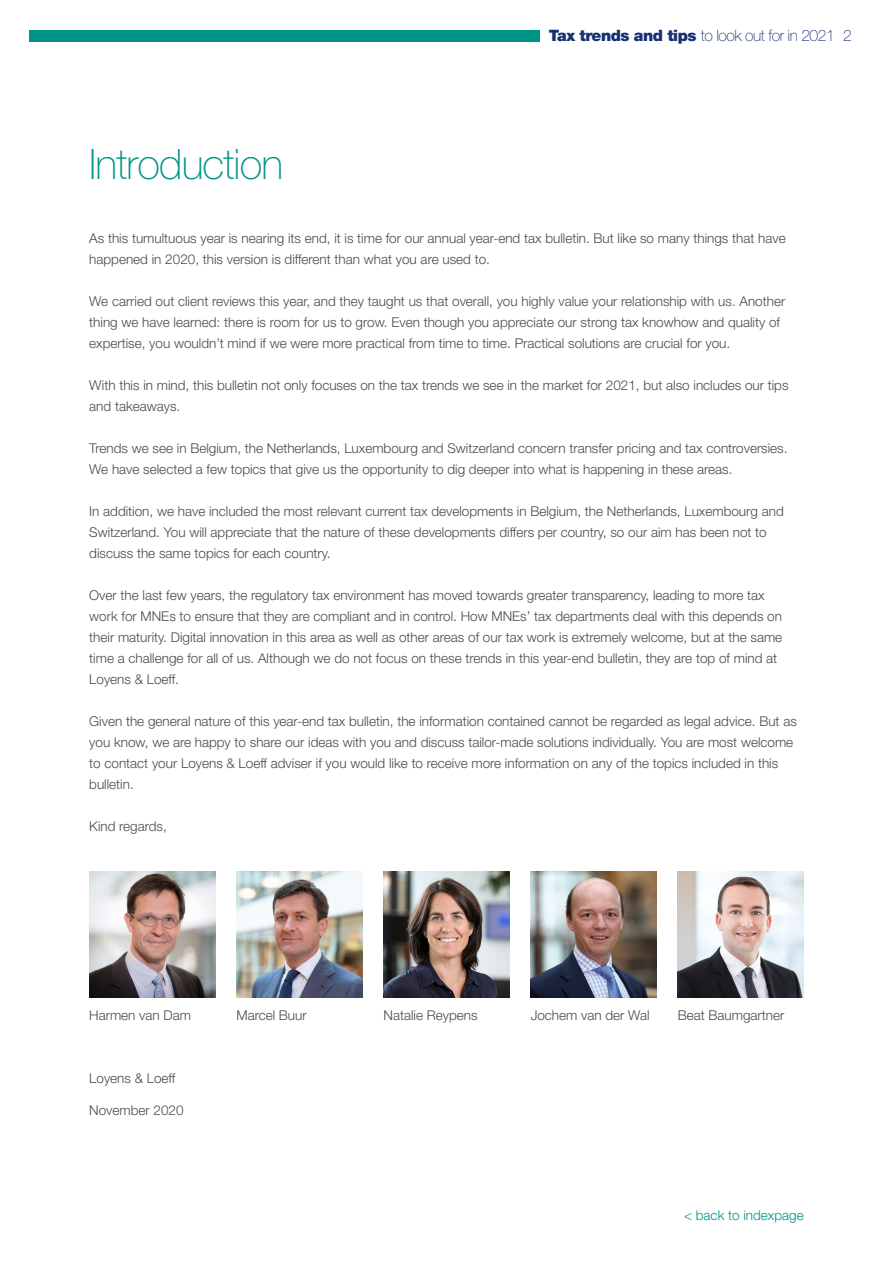
<style>
.page{position:relative;width:893px;height:1263px;background:#fff}
.page>*{position:absolute;margin:0;border:0;box-sizing:border-box;transform-origin:0 0}
.t1{font:100 42px "Helvetica Neue LT Pro";letter-spacing:-.02em;color:#009486}
.t2{font:100 15.75px "Helvetica Neue LT Pro";letter-spacing:-.03em;color:#163072}
.t3{font:300 13.5px/21px "Helvetica Neue LT Pro";color:#4a4a49}
.t4{font:300 13.5px "Helvetica Neue LT Pro";color:#009486}
.s1{font-weight:900}
</style>
<div class="page">
<div style="left:30px;top:30px;width:510px;height:11px;background:#009486"></div>
<img style="left:89px;top:872px;width:126px;height:125px">
<img style="left:236px;top:872px;width:126px;height:126px">
<img style="left:384px;top:872px;width:125px;height:125px">
<img style="left:531px;top:872px;width:126px;height:125px">
<img style="left:678px;top:872px;width:126px;height:126px">
<h1 class="t1" style="left:89px;top:140px;width:196px">Introduction</h1>
<p class="t2" style="left:549px;top:27px;width:304px"><span class="s1">Tax trends and tips</span> to look out for in 2021 2</p>
<p class="t3" style="left:89px;top:227px;width:698px">As this tumultuous year is nearing its end, it is time for our annual year-end tax bulletin. But like so many things that have happened in 2020, this version is different than what you are used to.</p>
<p class="t3" style="left:89px;top:290px;width:697px">We carried out client reviews this year, and they taught us that overall, you highly value your relationship with us. Another thing we have learned: there is room for us to grow. Even though you appreciate our strong tax knowhow and quality of expertise, you wouldn’t mind if we were more practical from time to time. Practical solutions are crucial for you.</p>
<p class="t3" style="left:89px;top:374px;width:701px">With this in mind, this bulletin not only focuses on the tax trends we see in the market for 2021, but also includes our tips and takeaways.</p>
<p class="t3" style="left:89px;top:437px;width:700px">Trends we see in Belgium, the Netherlands, Luxembourg and Switzerland concern transfer pricing and tax controversies.<br>We have selected a few topics that give us the opportunity to dig deeper into what is happening in these areas.</p>
<p class="t3" style="left:89px;top:500px;width:696px">In addition, we have included the most relevant current tax developments in Belgium, the Netherlands, Luxembourg and<br>Switzerland. You will appreciate that the nature of these developments differs per country, so our aim has been not to discuss the same topics for each country.</p>
<p class="t3" style="left:89px;top:584px;width:694px">Over the last few years, the regulatory tax environment has moved towards greater transparency, leading to more tax work for MNEs to ensure that they are compliant and in control. How MNEs’ tax departments deal with this depends on their maturity. Digital innovation in this area as well as other areas of our tax work is extremely welcome, but at the same time a challenge for all of us. Although we do not focus on these trends in this year-end bulletin, they are top of mind at Loyens &amp; Loeff.</p>
<p class="t3" style="left:89px;top:710px;width:709px">Given the general nature of this year-end tax bulletin, the information contained cannot be regarded as legal advice. But as you know, we are happy to share our ideas with you and discuss tailor-made solutions individually. You are most welcome to contact your Loyens &amp; Loeff adviser if you would like to receive more information on any of the topics included in this bulletin.</p>
<p class="t3" style="left:89px;top:815px;width:79px">Kind regards,</p>
<p class="t3" style="left:89px;top:1004px;width:103px">Harmen van Dam</p>
<p class="t3" style="left:236px;top:1004px;width:72px">Marcel Buur</p>
<p class="t3" style="left:384px;top:1004px;width:96px">Natalie Reypens</p>
<p class="t3" style="left:531px;top:1004px;width:120px">Jochem van der Wal</p>
<p class="t3" style="left:678px;top:1004px;width:108px">Beat Baumgartner</p>
<p class="t3" style="left:89px;top:1067px;width:88px">Loyens &amp; Loeff</p>
<p class="t3" style="left:89px;top:1099px;width:96px">November 2020</p>
<p class="t4" style="left:684px;top:1207px;width:121px">&lt; back to indexpage</p>
</div>
